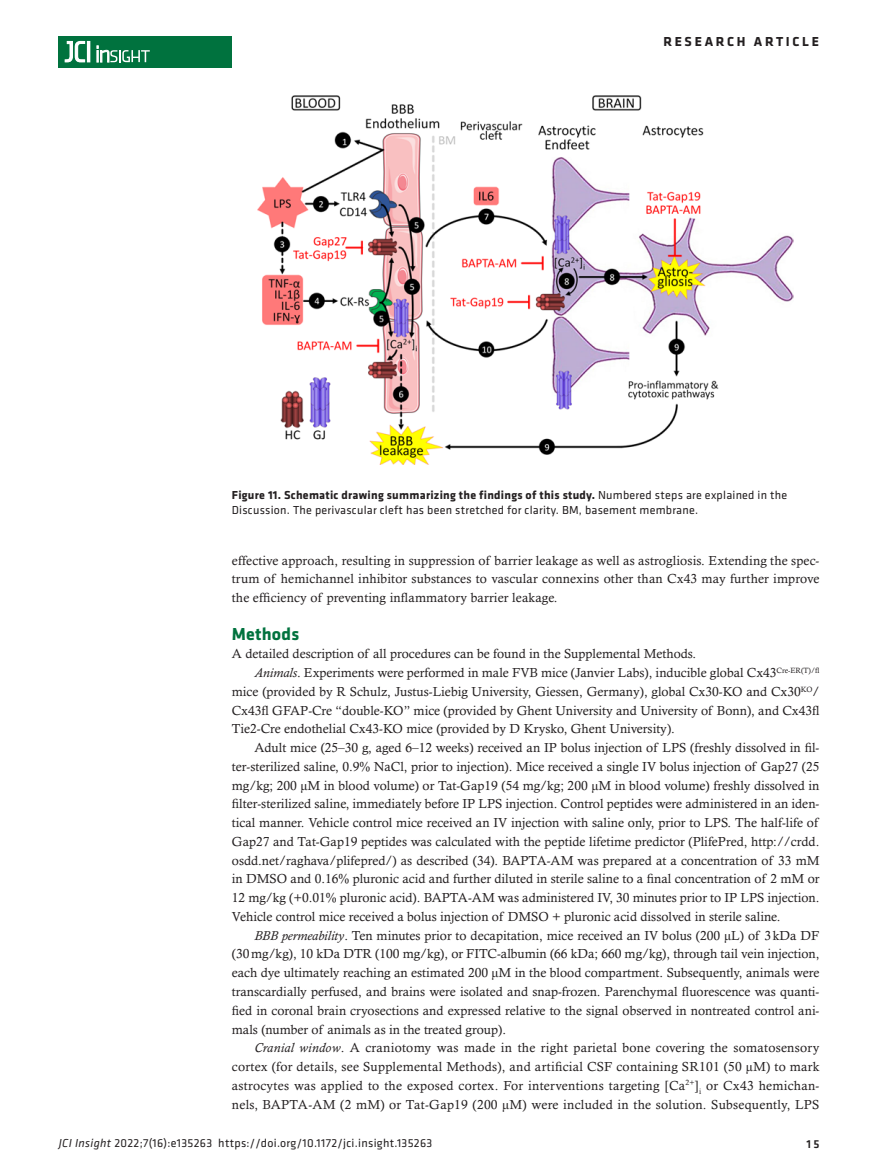
<style>
.page{position:relative;width:878px;height:1175px;background:#fff}
.page>*{position:absolute;margin:0;border:0;box-sizing:border-box;transform-origin:0 0}
.Head_level_2{font:700 18px "Klavika";letter-spacing:.01em;color:#00723e}
.t1{font:700 13.5px "Klavika Basic";letter-spacing:.2em;color:#231f20}
.Methods{font:13.2px/18.8px "Calisto MT Std";color:#231f20;text-align:justify}
.Methods_first{font:13.2px/18.8px "Calisto MT Std";color:#231f20;text-align:justify}
.Figure_legend{font:12px/15px "Klavika Basic";letter-spacing:.02em;color:#231f20}
.t2{font:500 12px "Klavika Basic";color:#231f20}
.s1{font-weight:700}
.s2{font-style:italic}
.s3{font-family:"Times New Roman"}
</style>
<div class="page">
<div style="left:59px;top:36px;width:173px;height:31px;background:#00723e"></div>
<hr style="left:87px;top:41px;width:3px;height:21px;background:#fff">
<svg style="left:64px;top:41px;width:21px;height:22px"></svg>
<svg style="left:97px;top:46px;width:53px;height:16px"></svg>
<img style="left:257px;top:96px;width:536px;height:369px">
<p class="t1" style="left:663px;top:32px;width:157px">RESEARCH ARTICLE</p>
<p class="Figure_legend" style="left:232px;top:486px;width:557px"><span class="s1">Figure 11. Schematic drawing summarizing the findings of this study.</span> Numbered steps are explained in the<br>Discussion. The perivascular cleft has been stretched for clarity. BM, basement membrane.</p>
<p class="Methods" style="left:232px;top:550px;width:589px">effective approach, resulting in suppression of barrier leakage as well as astrogliosis. Extending the spec&shy;trum of hemichannel inhibitor substances to vascular connexins other than Cx43 may further improve the efficiency of preventing inflammatory barrier leakage.</p>
<p class="Head_level_2" style="left:232px;top:620px;width:69px">Methods</p>
<p class="Methods_first" style="left:232px;top:644px;width:466px">A detailed description of all procedures can be found in the Supplemental Methods.</p>
<p class="Methods_first" style="left:232px;top:663px;width:589px;text-indent:23px"><span class="s2">Animals</span>. Experiments were performed in male FVB mice (Janvier Labs), inducible global Cx43<sup>Cre-ER(T)/fl </sup>mice (provided by R Schulz, Justus-Liebig University, Giessen, Germany), global Cx30-KO and Cx30<sup>KO</sup>/ Cx43fl GFAP-Cre “double-KO” mice (provided by Ghent University and University of Bonn), and Cx43fl Tie2-Cre endothelial Cx43-KO mice (provided by D Krysko, Ghent University).</p>
<p class="Methods" style="left:232px;top:738px;width:589px;text-indent:23px">Adult mice (25–30 g, aged 6–12 weeks) received an IP bolus injection of LPS (freshly dissolved in fil&shy;ter-sterilized saline, 0.9% NaCl, prior to injection). Mice received a single IV bolus injection of Gap27 (25 mg/kg; 200 <span class="s3">μ</span>M in blood volume) or Tat-Gap19 (54 mg/kg; 200 <span class="s3">μ</span>M in blood volume) freshly dissolved in filter-sterilized saline, immediately before IP LPS injection. Control peptides were administered in an iden&shy;tical manner. Vehicle control mice received an IV injection with saline only, prior to LPS. The half-life of Gap27 and Tat-Gap19 peptides was calculated with the peptide lifetime predictor (PlifePred, http://crdd. osdd.net/raghava/plifepred/) as described (34). BAPTA-AM was prepared at a concentration of 33 mM in DMSO and 0.16% pluronic acid and further diluted in sterile saline to a final concentration of 2 mM or 12 mg/kg (+0.01% pluronic acid). BAPTA-AM was administered IV, 30 minutes prior to IP LPS injection.<br>Vehicle control mice received a bolus injection of DMSO + pluronic acid dissolved in sterile saline.</p>
<p class="Methods" style="left:232px;top:925px;width:589px;text-indent:22px"><span class="s2">BBB permeability</span>. Ten minutes prior to decapitation, mice received an IV bolus (200 <span class="s3">μ</span>L) of 3kDa DF (30mg/kg), 10 kDa DTR (100 mg/kg), or FITC-albumin (66 kDa; 660 mg/kg), through tail vein injection, each dye ultimately reaching an estimated 200 <span class="s3">μ</span>M in the blood compartment. Subsequently, animals were transcardially perfused, and brains were isolated and snap-frozen. Parenchymal fluorescence was quanti&shy;fied in coronal brain cryosections and expressed relative to the signal observed in nontreated control ani&shy;mals (number of animals as in the treated group).</p>
<p class="Methods" style="left:232px;top:1038px;width:589px;text-indent:22px"><span class="s2">Cranial window</span>. A craniotomy was made in the right parietal bone covering the somatosensory cortex (for details, see Supplemental Methods), and artificial CSF containing SR101 (50 <span class="s3">μ</span>M) to mark astrocytes was applied to the exposed cortex. For interventions targeting [Ca<sup>2+</sup>]<sub>i</sub> or Cx43 hemichan&shy;nels, BAPTA-AM (2 mM) or Tat-Gap19 (200 <span class="s3">μ</span>M) were included in the solution. Subsequently, LPS</p>
<p class="Figure_legend" style="left:59px;top:1135px;width:375px"><span class="s2">JCI Insight</span> 2022;7(16):e135263 https://doi.org/10.1172/jci.insight.135263</p>
<p class="t2" style="left:806px;top:1135px;width:15px">15</p>
</div>
